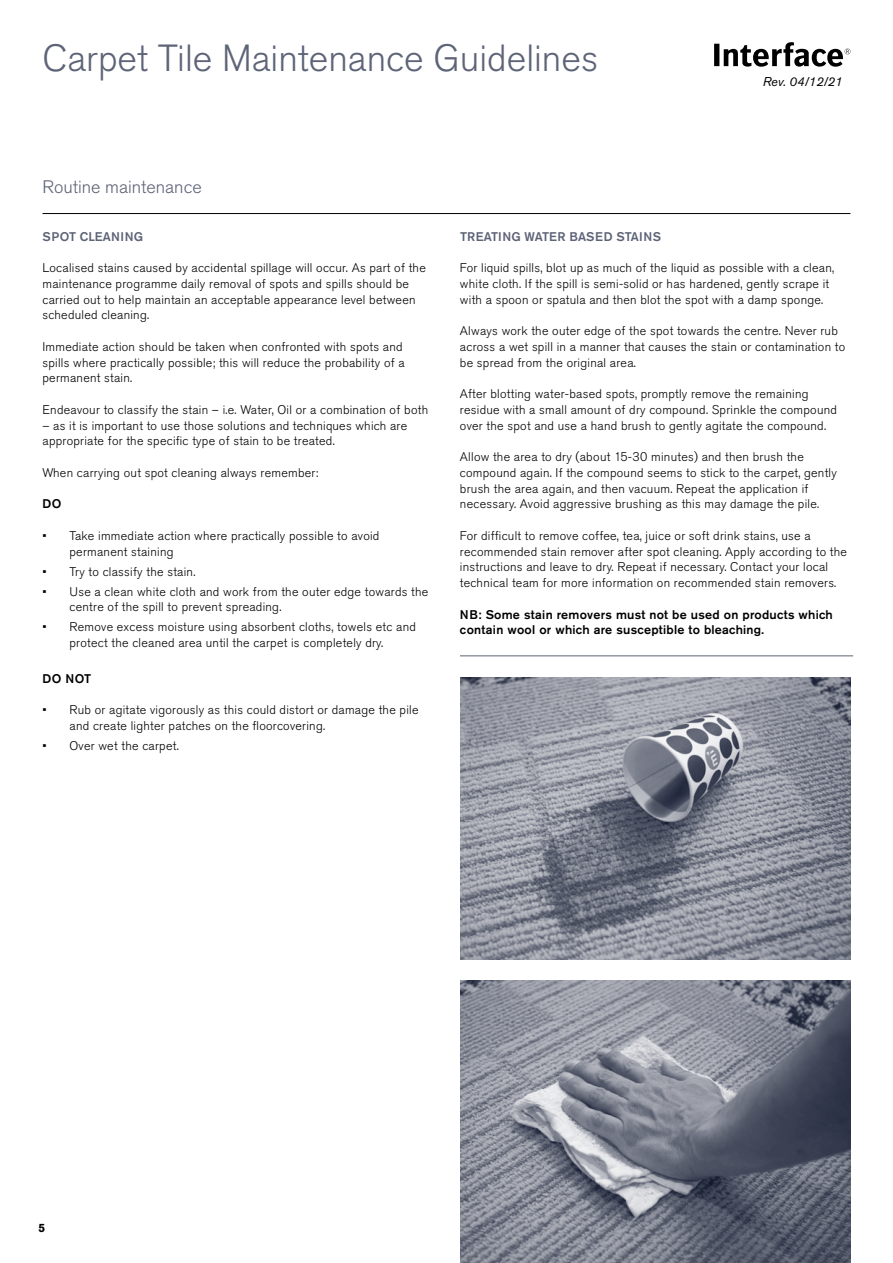
<style>
.page{position:relative;width:893px;height:1263px;background:#fff}
.page>*{position:absolute;margin:0;border:0;box-sizing:border-box;transform-origin:0 0}
.t1{font:300 37.5px "Akzidenz Grotesk Pro";color:#5e6478}
.t2{font:300 18px "Akzidenz Grotesk Pro";color:#5e6478}
.t3{font:italic 12.75px "Akzidenz Grotesk Pro";color:#000}
.t4{font:300 12.45px/15.8px "Akzidenz Grotesk Pro";letter-spacing:.02em;color:#000}
.t5{font:500 12.45px/15.8px "Akzidenz Grotesk Pro";letter-spacing:.02em;color:#000}
.t6{font:500 12.45px "Akzidenz Grotesk Pro";letter-spacing:.01em;color:#5e6478}
.t7{font:700 12px "Akzidenz Grotesk Pro";color:#000}
</style>
<div class="page">
<svg style="left:714px;top:42px;width:136px;height:25px"></svg>
<hr style="left:43px;top:213px;width:807px;height:1px;background:#000">
<hr style="left:460px;top:656px;width:393px;height:1px;background:#5e6478">
<img style="left:460px;top:677px;width:390px;height:282px">
<img style="left:460px;top:981px;width:390px;height:282px">
<h1 class="t1" style="left:43px;top:43px;width:557px">Carpet Tile Maintenance Guidelines</h1>
<p class="t3" style="left:763px;top:74px;width:81px">Rev. 04/12/21</p>
<h2 class="t2" style="left:43px;top:179px;width:161px">Routine maintenance</h2>
<p class="t6" style="left:43px;top:232px;width:102px">SPOT CLEANING</p>
<p class="t4" style="left:43px;top:261px;width:385px">Localised stains caused by accidental spillage will occur. As part of the maintenance programme daily removal of spots and spills should be carried out to help maintain an acceptable appearance level between scheduled cleaning.</p>
<p class="t4" style="left:43px;top:340px;width:364px">Immediate action should be taken when confronted with spots and spills where practically possible; this will reduce the probability of a permanent stain.</p>
<p class="t4" style="left:43px;top:403px;width:387px">Endeavour to classify the stain – i.e. Water, Oil or a combination of both</p>
<p class="t4" style="left:43px;top:418px;width:366px">– as it is important to use those solutions and techniques which are appropriate for the specific type of stain to be treated.</p>
<p class="t4" style="left:43px;top:466px;width:277px">When carrying out spot cleaning always remember:</p>
<p class="t5" style="left:43px;top:497px;width:20px">DO</p>
<p class="t4" style="left:70px;top:529px;width:311px;text-indent:-27px">• Take immediate action where practically possible to avoid permanent staining</p>
<p class="t4" style="left:43px;top:564px;width:154px">• Try to classify the stain.</p>
<p class="t4" style="left:70px;top:584px;width:360px;text-indent:-27px">• Use a clean white cloth and work from the outer edge towards the centre of the spill to prevent spreading.</p>
<p class="t4" style="left:43px;top:620px;width:375px;text-align:center">• Remove excess moisture using absorbent cloths, towels etc and protect the cleaned area until the carpet is completely dry.</p>
<p class="t5" style="left:43px;top:672px;width:50px">DO NOT</p>
<p class="t4" style="left:70px;top:703px;width:351px;text-indent:-27px">• Rub or agitate vigorously as this could distort or damage the pile and create lighter patches on the floorcovering.</p>
<p class="t4" style="left:43px;top:739px;width:138px">• Over wet the carpet.</p>
<p class="t6" style="left:460px;top:232px;width:203px">TREATING WATER BASED STAINS</p>
<p class="t4" style="left:460px;top:261px;width:376px">For liquid spills, blot up as much of the liquid as possible with a clean, white cloth. If the spill is semi-solid or has hardened, gently scrape it with a spoon or spatula and then blot the spot with a damp sponge.</p>
<p class="t4" style="left:460px;top:324px;width:387px">Always work the outer edge of the spot towards the centre. Never rub across a wet spill in a manner that causes the stain or contamination to be spread from the original area.</p>
<p class="t4" style="left:460px;top:387px;width:379px">After blotting water-based spots, promptly remove the remaining residue with a small amount of dry compound. Sprinkle the compound over the spot and use a hand brush to gently agitate the compound.</p>
<p class="t4" style="left:460px;top:450px;width:378px">Allow the area to dry (about 15-30 minutes) and then brush the compound again. If the compound seems to stick to the carpet, gently brush the area again, and then vacuum. Repeat the application if necessary. Avoid aggressive brushing as this may damage the pile.</p>
<p class="t4" style="left:460px;top:529px;width:389px">For difficult to remove coffee, tea, juice or soft drink stains, use a recommended stain remover after spot cleaning. Apply according to the instructions and leave to dry. Repeat if necessary. Contact your local technical team for more information on recommended stain removers.</p>
<p class="t5" style="left:460px;top:607px;width:374px">NB: Some stain removers must not be used on products which contain wool or which are susceptible to bleaching.</p>
<p class="t7" style="left:38px;top:1223px;width:8px">5</p>
</div>
